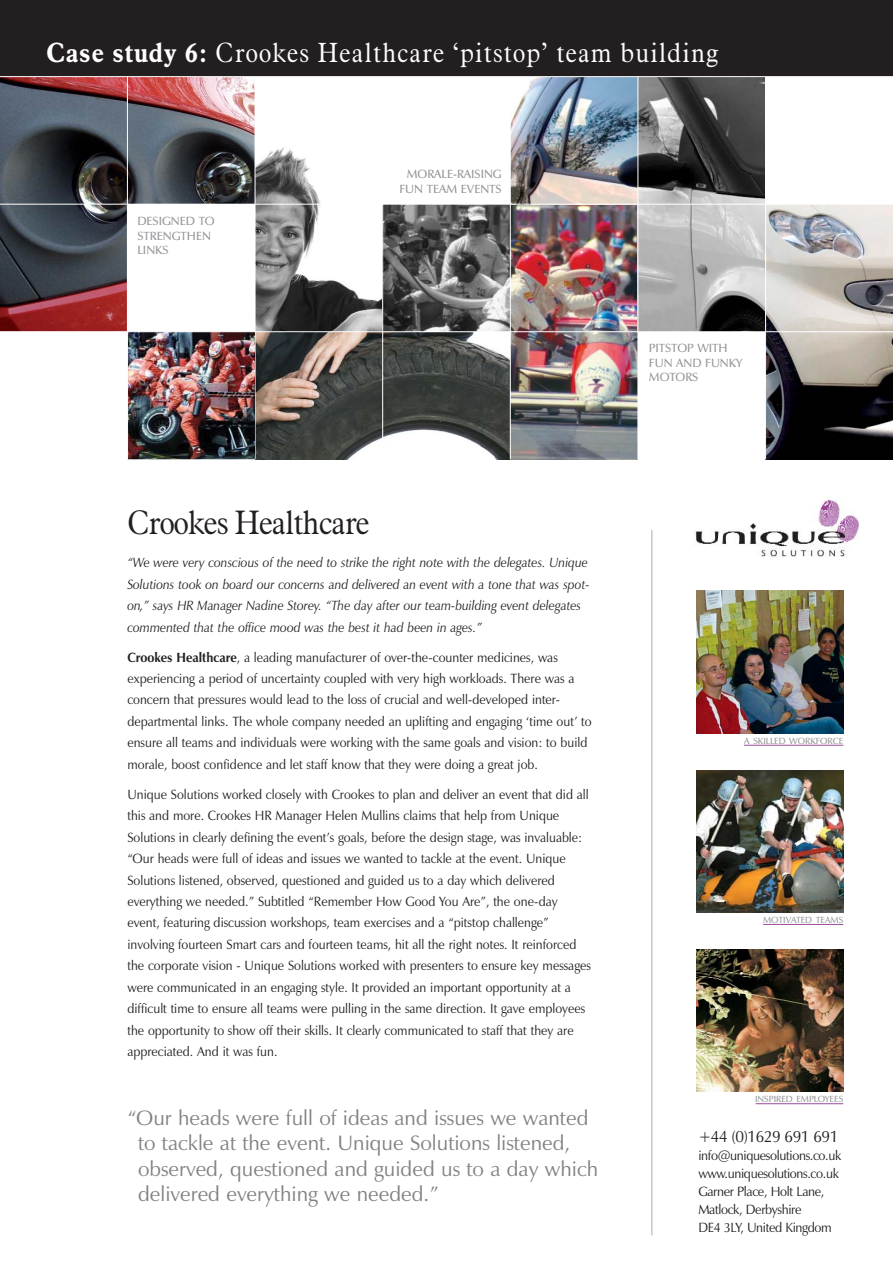
<style>
.page{position:relative;width:893px;height:1263px;background:#fff}
.page>*{position:absolute;margin:0;border:0;box-sizing:border-box;transform-origin:0 0}
.t1{font:300 33px "Aldine 721 BT";letter-spacing:-.045em;color:#231f20;scale:.95 1}
.t2{font:300 27px "Aldine 721 BT";letter-spacing:.025em;color:#fff;scale:.95 1}
.t3{font:21px/25.5px "Zapf Humanist 601 BT";color:#808285}
.t4{font:16.5px "Zapf Humanist 601 BT";letter-spacing:-.03em;color:#231f20;scale:.95 1}
.t5{font:13.5px/21.5px "Zapf Humanist 601 BT";color:#231f20;scale:.93 1}
.t6{font:italic 13.5px/21.5px "Zapf Humanist 601 BT";color:#231f20;scale:.93 1}
.t7{font:13.5px/18px "Zapf Humanist 601 BT";letter-spacing:-.03em;color:#231f20;scale:.95 1}
.t8{font:600 12px/14.7px "Zapf Humanist 601 BT";color:#939598}
.t9{font:600 9px "Zapf Humanist 601 BT";color:#939598}
.s1{font-weight:700}
</style>
<div class="page">
<img style="left:0;top:77px;width:127px;height:127px">
<svg style="left:0;top:205px;width:127px;height:126px;background:#573b42"></svg>
<img style="left:638px;top:77px;width:127px;height:127px">
<img style="left:128px;top:77px;width:127px;height:127px">
<img style="left:256px;top:332px;width:126px;height:127px">
<svg style="left:256px;top:205px;width:126px;height:126px"></svg>
<img style="left:383px;top:332px;width:127px;height:127px">
<svg style="left:383px;top:205px;width:127px;height:126px;background:#676767"></svg>
<img style="left:511px;top:332px;width:126px;height:127px">
<img style="left:511px;top:205px;width:126px;height:126px">
<svg style="left:638px;top:205px;width:127px;height:126px;background:#a9a9a9"></svg>
<svg style="left:256px;top:147px;width:65px;height:57px"></svg>
<img style="left:511px;top:77px;width:126px;height:127px">
<img style="left:766px;top:205px;width:126px;height:126px">
<svg style="left:766px;top:332px;width:126px;height:127px;background:#4c4948"></svg>
<hr style="left:651px;top:530px;width:1px;height:705px;background:#a7a9ac">
<div style="left:0;top:0;width:892px;height:77px;background:#231f20"></div>
<hr style="left:0;top:76px;width:892px;height:1px;background:#fff">
<img style="left:696px;top:591px;width:147px;height:142px">
<img style="left:696px;top:770px;width:147px;height:142px">
<img style="left:696px;top:949px;width:147px;height:143px">
<img style="left:695px;top:497px;width:164px;height:60px">
<hr style="left:744px;top:745px;width:99px;height:1px;background:#9a4d9e">
<hr style="left:763px;top:924px;width:80px;height:1px;background:#9a4d9e">
<hr style="left:755px;top:1103px;width:88px;height:1px;background:#9a4d9e">
<img style="left:128px;top:332px;width:127px;height:127px">
<h2 class="t2" style="left:47px;top:43px;width:709px"><span class="s1">Case study 6:</span> Crookes Healthcare ‘pitstop’ team building</h2>
<p class="t8" style="left:137px;top:215px;width:79px">DESIGNED TO<br>STRENGTHEN<br>LINKS</p>
<p class="t8" style="left:399px;top:168px;width:104px;text-align:right">MORALE-RAISING<br>FUN TEAM EVENTS</p>
<h1 class="t1" style="left:127px;top:511px;width:257px">Crookes Healthcare</h1>
<p class="t6" style="left:127px;top:554px;width:498px">“We were very conscious of the need to strike the right note with the delegates. Unique Solutions took on board our concerns and delivered an event with a tone that was spot&shy;on,” says HR Manager Nadine Storey. “The day after our team-building event delegates commented that the office mood was the best it had been in ages.”</p>
<p class="t5" style="left:127px;top:648px;width:500px"><span class="s1">Crookes Healthcare</span>, a leading manufacturer of over-the-counter medicines, was experiencing a period of uncertainty coupled with very high workloads. There was a concern that pressures would lead to the loss of crucial and well-developed inter&shy;departmental links. The whole company needed an uplifting and engaging ‘time out’ to ensure all teams and individuals were working with the same goals and vision: to build morale, boost confidence and let staff know that they were doing a great job.</p>
<p class="t5" style="left:127px;top:785px;width:500px">Unique Solutions worked closely with Crookes to plan and deliver an event that did all this and more. Crookes HR Manager Helen Mullins claims that help from Unique Solutions in clearly defining the event’s goals, before the design stage, was invaluable: “Our heads were full of ideas and issues we wanted to tackle at the event. Unique Solutions listened, observed, questioned and guided us to a day which delivered everything we needed.” Subtitled “Remember How Good You Are”, the one-day event, featuring discussion workshops, team exercises and a “pitstop challenge” involving fourteen Smart cars and fourteen teams, hit all the right notes. It reinforced the corporate vision - Unique Solutions worked with presenters to ensure key messages were communicated in an engaging style. It provided an important opportunity at a difficult time to ensure all teams were pulling in the same direction. It gave employees the opportunity to show off their skills. It clearly communicated to staff that they are appreciated. And it was fun.</p>
<h3 class="t3" style="left:138px;top:1107px;width:461px;text-indent:-11px">“Our heads were full of ideas and issues we wanted to tackle at the event. Unique Solutions listened, observed, questioned and guided us to a day which delivered everything we needed.”</h3>
<p class="t8" style="left:649px;top:342px;width:95px">PITSTOP WITH<br>FUN AND FUNKY<br>MOTORS</p>
<p class="t9" style="left:744px;top:737px;width:100px">A SKILLED WORKFORCE</p>
<p class="t9" style="left:763px;top:917px;width:82px">MOTIVATED TEAMS</p>
<p class="t9" style="left:755px;top:1096px;width:90px">INSPIRED EMPLOYEES</p>
<p class="t4" style="left:698px;top:1130px;width:149px">+44 (0)1629 691 691</p>
<p class="t7" style="left:698px;top:1148px;width:152px">info@uniquesolutions.co.uk www.uniquesolutions.co.uk<br>Garner Place, Holt Lane,<br>Matlock, Derbyshire<br>DE4 3LY, United Kingdom</p>
</div>
